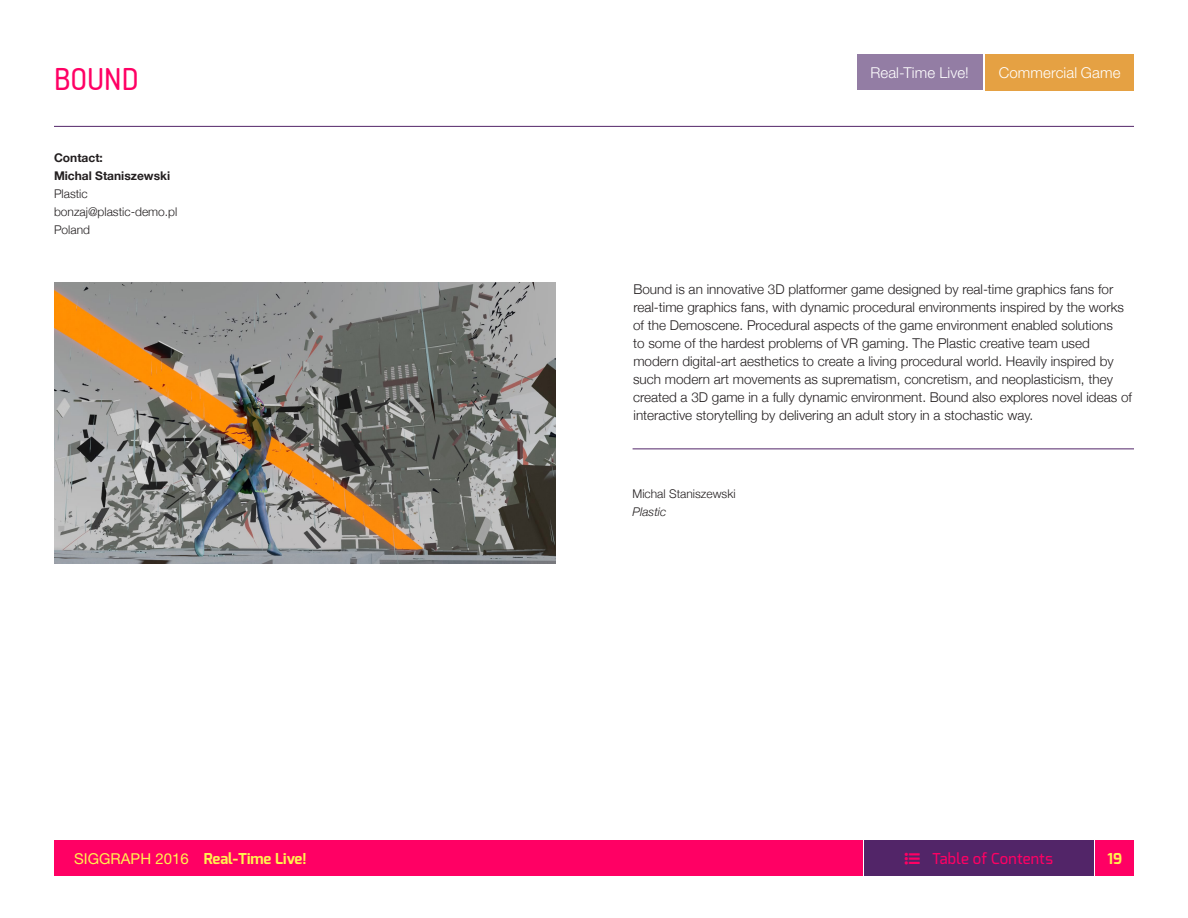
<style>
.page{position:relative;width:1188px;height:918px;background:#fff}
.page>*{position:absolute;margin:0;border:0;box-sizing:border-box;transform-origin:0 0}
.t1{font:500 30px "Dosis";color:#ff0064}
.t2{font:700 15px "Exo";color:#fff34f}
.t3{font:300 15px "Helvetica Neue LT Std";letter-spacing:.005em;color:#fff}
.t4{font:500 15px "Exo";letter-spacing:.01em;color:#ff0064}
.Descriptor_Paragraph{font:300 13.5px/18px "Helvetica Neue";color:#231f20}
.credits_text{font:300 12px "Helvetica Neue";color:#231f20}
.credits_text-2{font:700 12px "Helvetica Neue";color:#231f20}
.credits_text-3{font:italic 300 12px "Helvetica Neue";color:#231f20}
.s1{font-family:"Helvetica Neue LT Std";font-weight:400}
</style>
<div class="page">
<div style="left:1096px;top:840px;width:38px;height:36px;background:#ff0064"></div>
<div style="left:54px;top:840px;width:808px;height:36px;background:#ff0064"></div>
<div style="left:864px;top:840px;width:230px;height:36px;background:#522568"></div>
<hr style="left:54px;top:126px;width:1080px;height:1px;background:#522568">
<img style="left:54px;top:282px;width:501px;height:282px">
<hr style="left:633px;top:448px;width:501px;height:1px;background:#522568">
<div style="left:857px;top:55px;width:125px;height:35px;background:#937da4"></div>
<div style="left:985px;top:54px;width:149px;height:37px;background:#e5a143"></div>
<p class="t1" style="left:54px;top:59px;width:86px">BOUND</p>
<p class="t3" style="left:870px;top:63px;width:100px">Real-Time Live!</p>
<p class="t3" style="left:999px;top:63px;width:123px">Commercial Game</p>
<p class="credits_text-2" style="left:54px;top:149px;width:50px">Contact:</p>
<p class="credits_text-2" style="left:54px;top:167px;width:118px">Michal Staniszewski</p>
<p class="credits_text" style="left:54px;top:184px;width:35px">Plastic</p>
<p class="credits_text" style="left:54px;top:202px;width:125px">bonzaj@plastic-demo.pl</p>
<p class="credits_text" style="left:54px;top:220px;width:38px">Poland</p>
<p class="Descriptor_Paragraph" style="left:633px;top:279px;width:500px">Bound is an innovative 3D platformer game designed by real-time graphics fans for real-time graphics fans, with dynamic procedural environments inspired by the works of the Demoscene. Procedural aspects of the game environment enabled solutions<br>to some of the hardest problems of VR gaming. The Plastic creative team used modern digital-art aesthetics to create a living procedural world. Heavily inspired by such modern art movements as suprematism, concretism, and neoplasticism, they created a 3D game in a fully dynamic environment. Bound also explores novel ideas of interactive storytelling by delivering an adult story in a stochastic way.</p>
<p class="credits_text" style="left:633px;top:484px;width:104px">Michal Staniszewski</p>
<p class="credits_text-3" style="left:633px;top:502px;width:35px">Plastic</p>
<p class="t2" style="left:74px;top:849px;width:234px"><span class="s1">SIGGRAPH 2016</span> Real-Time Live!</p>
<p class="t4" style="left:932px;top:849px;width:122px">Table of Contents</p>
<p class="t2" style="left:1107px;top:849px;width:16px">19</p>
</div>
